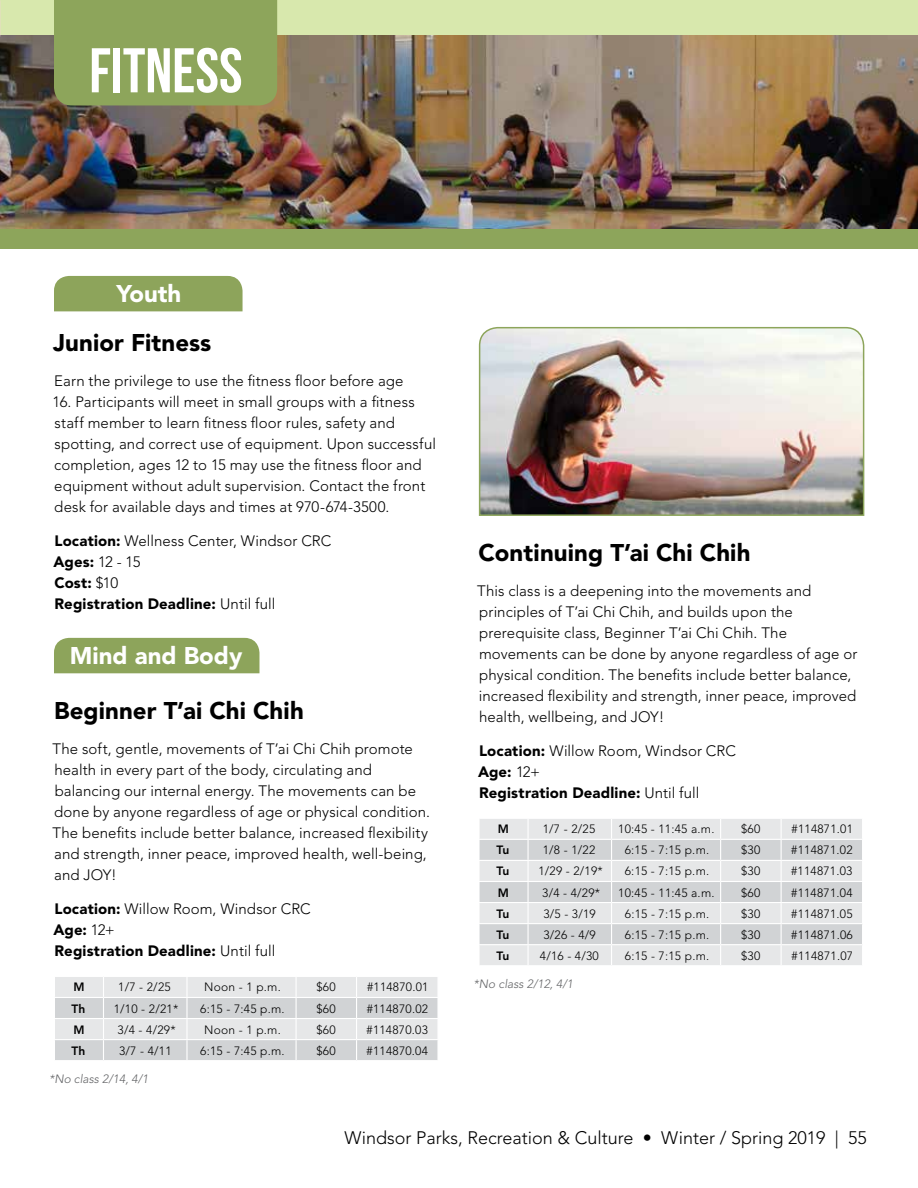
<style>
.page{position:relative;width:918px;height:1188px;background:#fff}
.page>*{position:absolute;margin:0;border:0;box-sizing:border-box;transform-origin:0 0}
.t1{font:63px "Bebas Neue";color:#fff}
.t2{font:900 24px "Avenir LT Std";letter-spacing:.005em;color:#000}
.t3{font:900 24px "Avenir LT Std";color:#fff}
.t4{font:300 18px "Avenir LT Std";color:#000}
.t5{font:300 15px/21px "Avenir LT Std";letter-spacing:.005em;color:#000}
.t6{font:900 15px/21px "Avenir LT Std";letter-spacing:.01em;color:#000}
.t7{font:300 12px "Avenir LT Std";letter-spacing:.02em;color:#000}
.t8{font:italic 300 12px "Avenir LT Std";color:#636466}
.t9{font:800 12px "Avenir LT Std";letter-spacing:-.07em;color:#000}
.s1{font-weight:900}
.s2{font-weight:300}
</style>
<div class="page">
<img style="left:0;top:35px;width:918px;height:195px">
<div style="left:0;top:0;width:918px;height:35px;background:#d8e8ad"></div>
<div style="left:54px;top:0;width:223px;height:105px;background:#8da55b"></div>
<div style="left:0;top:230px;width:918px;height:19px;background:#8da55b"></div>
<div style="left:54px;top:276px;width:189px;height:35px;background:#8da45b"></div>
<svg style="left:55px;top:977px;width:383px;height:83px;background:#dddee0"></svg>
<hr style="left:357px;top:1039px;width:82px;height:1px;background:#fff">
<hr style="left:437px;top:1040px;width:2px;height:20px;background:#fff">
<svg style="left:479px;top:819px;width:383px;height:146px;background:#dee0e1"></svg>
<img style="left:478px;top:326px;width:387px;height:190px">
<div style="left:54px;top:638px;width:205px;height:35px;background:#8da45b"></div>
<h1 class="t1" style="left:89px;top:36px;width:155px">FITNESS</h1>
<h2 class="t3" style="left:116px;top:279px;width:66px">Youth</h2>
<h2 class="t2" style="left:53px;top:328px;width:160px">Junior Fitness</h2>
<p class="t5" style="left:54px;top:370px;width:351px">Earn the privilege to use the fitness floor before age</p>
<p class="t5" style="left:53px;top:391px;width:385px">16. Participants will meet in small groups with a fitness staff member to learn fitness floor rules, safety and spotting, and correct use of equipment. Upon successful completion, ages 12 to 15 may use the fitness floor and equipment without adult supervision. Contact the front desk for available days and times at 970-674-3500.</p>
<p class="t5" style="left:54px;top:530px;width:279px"><span class="s1">Location:</span> Wellness Center, Windsor CRC<br><span class="s1">Ages:</span> 12 - 15<br><span class="s1">Cost:</span> $10<br><span class="s1">Registration Deadline:</span> Until full</p>
<h2 class="t3" style="left:70px;top:641px;width:174px">Mind and Body</h2>
<h2 class="t2" style="left:54px;top:696px;width:251px">Beginner T’ai Chi Chih</h2>
<p class="t5" style="left:53px;top:738px;width:379px">The soft, gentle, movements of T’ai Chi Chih promote health in every part of the body, circulating and balancing our internal energy. The movements can be done by anyone regardless of age or physical condition.<br>The benefits include better balance, increased flexibility and strength, inner peace, improved health, well-being, and JOY!</p>
<p class="t6" style="left:54px;top:899px;width:259px">Location: <span class="s2">Willow Room, Windsor CRC<br></span>Age: <span class="s2">12+<br></span>Registration Deadline: <span class="s2">Until full</span></p>
<p class="t9" style="left:73px;top:980px;width:13px">M</p>
<p class="t7" style="left:118px;top:980px;width:54px">1/7 - 2/25</p>
<p class="t7" style="left:204px;top:980px;width:78px">Noon - 1 p.m.</p>
<p class="t7" style="left:316px;top:980px;width:21px">$60</p>
<p class="t7" style="left:367px;top:980px;width:63px">#114870.01</p>
<p class="t9" style="left:71px;top:1001px;width:16px">Th</p>
<p class="t7" style="left:114px;top:1001px;width:66px">1/10 - 2/21*</p>
<p class="t7" style="left:200px;top:1001px;width:86px">6:15 - 7:45 p.m.</p>
<p class="t7" style="left:316px;top:1001px;width:21px">$60</p>
<p class="t7" style="left:367px;top:1001px;width:63px">#114870.02</p>
<p class="t9" style="left:73px;top:1022px;width:13px">M</p>
<p class="t7" style="left:118px;top:1022px;width:60px">3/4 - 4/29*</p>
<p class="t7" style="left:204px;top:1022px;width:78px">Noon - 1 p.m.</p>
<p class="t7" style="left:316px;top:1022px;width:21px">$60</p>
<p class="t7" style="left:367px;top:1022px;width:63px">#114870.03</p>
<p class="t9" style="left:71px;top:1043px;width:16px">Th</p>
<p class="t7" style="left:119px;top:1044px;width:54px">3/7 - 4/11</p>
<p class="t7" style="left:200px;top:1044px;width:86px">6:15 - 7:45 p.m.</p>
<p class="t7" style="left:316px;top:1044px;width:21px">$60</p>
<p class="t7" style="left:367px;top:1044px;width:63px">#114870.04</p>
<p class="t8" style="left:49px;top:1072px;width:101px">*No class 2/14, 4/1</p>
<h2 class="t2" style="left:479px;top:538px;width:273px">Continuing T’ai Chi Chih</h2>
<p class="t5" style="left:477px;top:580px;width:382px">This class is a deepening into the movements and principles of T’ai Chi Chih, and builds upon the prerequisite class, Beginner T’ai Chi Chih. The movements can be done by anyone regardless of age or physical condition. The benefits include better balance, increased flexibility and strength, inner peace, improved health, wellbeing, and JOY!</p>
<p class="t6" style="left:478px;top:740px;width:259px">Location: <span class="s2">Willow Room, Windsor CRC<br></span>Age: <span class="s2">12+<br></span>Registration Deadline: <span class="s2">Until full</span></p>
<p class="t9" style="left:498px;top:822px;width:13px">M</p>
<p class="t7" style="left:543px;top:822px;width:54px">1/7 - 2/25</p>
<p class="t7" style="left:618px;top:822px;width:98px">10:45 - 11:45 a.m.</p>
<p class="t7" style="left:741px;top:822px;width:21px">$60</p>
<p class="t7" style="left:792px;top:822px;width:63px">#114871.01</p>
<p class="t9" style="left:497px;top:843px;width:14px">Tu</p>
<p class="t7" style="left:543px;top:843px;width:54px">1/8 - 1/22</p>
<p class="t7" style="left:625px;top:843px;width:86px">6:15 - 7:15 p.m.</p>
<p class="t7" style="left:741px;top:843px;width:21px">$30</p>
<p class="t7" style="left:791px;top:843px;width:63px">#114871.02</p>
<p class="t9" style="left:497px;top:864px;width:14px">Tu</p>
<p class="t7" style="left:538px;top:864px;width:66px">1/29 - 2/19*</p>
<p class="t7" style="left:625px;top:864px;width:86px">6:15 - 7:15 p.m.</p>
<p class="t7" style="left:741px;top:864px;width:21px">$30</p>
<p class="t7" style="left:791px;top:864px;width:63px">#114871.03</p>
<p class="t9" style="left:498px;top:885px;width:13px">M</p>
<p class="t7" style="left:542px;top:885px;width:60px">3/4 - 4/29*</p>
<p class="t7" style="left:618px;top:885px;width:98px">10:45 - 11:45 a.m.</p>
<p class="t7" style="left:741px;top:885px;width:21px">$60</p>
<p class="t7" style="left:791px;top:885px;width:63px">#114871.04</p>
<p class="t9" style="left:497px;top:906px;width:14px">Tu</p>
<p class="t7" style="left:543px;top:906px;width:54px">3/5 - 3/19</p>
<p class="t7" style="left:625px;top:906px;width:86px">6:15 - 7:15 p.m.</p>
<p class="t7" style="left:741px;top:906px;width:21px">$30</p>
<p class="t7" style="left:791px;top:906px;width:63px">#114871.05</p>
<p class="t9" style="left:497px;top:927px;width:14px">Tu</p>
<p class="t7" style="left:543px;top:928px;width:54px">3/26 - 4/9</p>
<p class="t7" style="left:625px;top:928px;width:86px">6:15 - 7:15 p.m.</p>
<p class="t7" style="left:741px;top:928px;width:21px">$30</p>
<p class="t7" style="left:791px;top:928px;width:63px">#114871.06</p>
<p class="t9" style="left:497px;top:949px;width:14px">Tu</p>
<p class="t7" style="left:540px;top:949px;width:60px">4/16 - 4/30</p>
<p class="t7" style="left:625px;top:949px;width:86px">6:15 - 7:15 p.m.</p>
<p class="t7" style="left:741px;top:949px;width:21px">$30</p>
<p class="t7" style="left:792px;top:949px;width:63px">#114871.07</p>
<p class="t8" style="left:474px;top:977px;width:101px">*No class 2/12, 4/1</p>
<p class="t4" style="left:344px;top:1127px;width:524px">Windsor Parks, Recreation &amp; Culture • Winter / Spring 2019 | 55</p>
</div>
